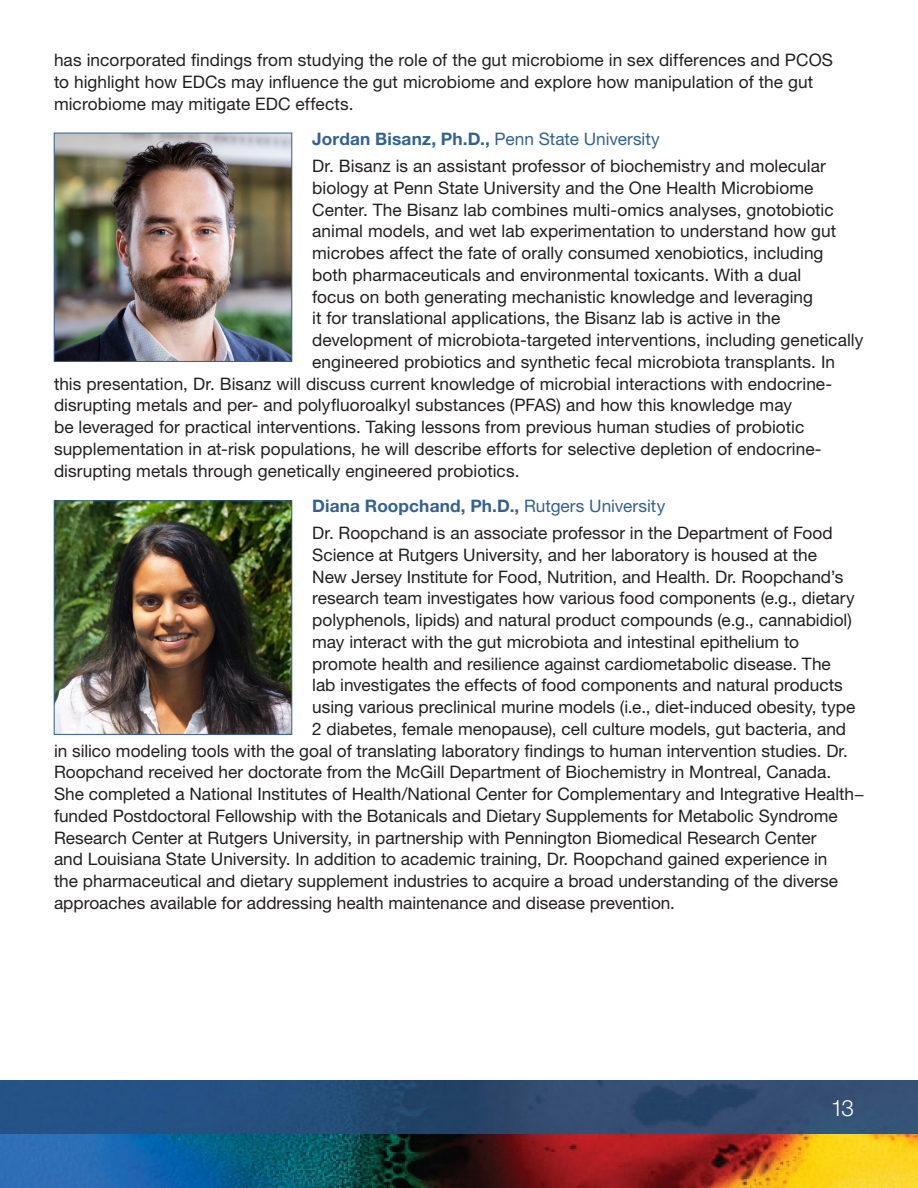
<style>
.page{position:relative;width:918px;height:1188px;background:#fff}
.page>*{position:absolute;margin:0;border:0;box-sizing:border-box;transform-origin:0 0}
.t1{font:300 22.5px "Helvetica Neue LT Std";color:#fff}
.body_2{font:17.25px/21.8px "Helvetica Neue LT Std";color:#231f20}
.name_blue{font:700 17.25px "Helvetica Neue LT Std";letter-spacing:.01em;color:#326195}
.s1{font-weight:400}
</style>
<div class="page">
<img style="left:0;top:1080px;width:918px;height:108px">
<img style="left:56px;top:135px;width:234px;height:225px">
<div style="left:54px;top:133px;width:238px;height:229px;border:1px solid #326195"></div>
<img style="left:56px;top:503px;width:234px;height:230px">
<div style="left:54px;top:501px;width:238px;height:234px;border:1px solid #326195"></div>
<p class="body_2" style="left:54px;top:49px;width:781px">has incorporated findings from studying the role of the gut microbiome in sex differences and PCOS to highlight how EDCs may influence the gut microbiome and explore how manipulation of the gut microbiome may mitigate EDC effects.</p>
<p class="name_blue" style="left:312px;top:128px;width:349px">Jordan Bisanz, Ph.D., <span class="s1">Penn State University</span></p>
<p class="body_2" style="left:312px;top:155px;width:515px">Dr. Bisanz is an assistant professor of biochemistry and molecular</p>
<p class="body_2" style="left:312px;top:177px;width:503px">biology at Penn State University and the One Health Microbiome</p>
<p class="body_2" style="left:312px;top:198px;width:523px">Center. The Bisanz lab combines multi-omics analyses, gnotobiotic</p>
<p class="body_2" style="left:312px;top:220px;width:525px">animal models, and wet lab experimentation to understand how gut</p>
<p class="body_2" style="left:312px;top:242px;width:513px">microbes affect the fate of orally consumed xenobiotics, including</p>
<p class="body_2" style="left:312px;top:264px;width:491px">both pharmaceuticals and environmental toxicants. With a dual</p>
<p class="body_2" style="left:312px;top:285px;width:502px">focus on both generating mechanistic knowledge and leveraging</p>
<p class="body_2" style="left:312px;top:307px;width:470px">it for translational applications, the Bisanz lab is active in the</p>
<p class="body_2" style="left:312px;top:329px;width:553px">development of microbiota-targeted interventions, including genetically</p>
<p class="body_2" style="left:312px;top:351px;width:524px">engineered probiotics and synthetic fecal microbiota transplants. In</p>
<p class="body_2" style="left:54px;top:372px;width:780px">this presentation, Dr. Bisanz will discuss current knowledge of microbial interactions with endocrine-</p>
<p class="body_2" style="left:54px;top:394px;width:740px">disrupting metals and per- and polyfluoroalkyl substances (PFAS) and how this knowledge may</p>
<p class="body_2" style="left:54px;top:416px;width:752px">be leveraged for practical interventions. Taking lessons from previous human studies of probiotic</p>
<p class="body_2" style="left:54px;top:438px;width:769px">supplementation in at-risk populations, he will describe efforts for selective depletion of endocrine-</p>
<p class="body_2" style="left:54px;top:459px;width:467px">disrupting metals through genetically engineered probiotics.</p>
<p class="name_blue" style="left:312px;top:495px;width:355px">Diana Roopchand, Ph.D., <span class="s1">Rutgers University</span></p>
<p class="body_2" style="left:312px;top:522px;width:522px">Dr. Roopchand is an associate professor in the Department of Food</p>
<p class="body_2" style="left:312px;top:544px;width:506px">Science at Rutgers University, and her laboratory is housed at the</p>
<p class="body_2" style="left:312px;top:565px;width:533px">New Jersey Institute for Food, Nutrition, and Health. Dr. Roopchand’s</p>
<p class="body_2" style="left:312px;top:587px;width:544px">research team investigates how various food components (e.g., dietary</p>
<p class="body_2" style="left:312px;top:609px;width:541px">polyphenols, lipids) and natural product compounds (e.g., cannabidiol)</p>
<p class="body_2" style="left:312px;top:631px;width:488px">may interact with the gut microbiota and intestinal epithelium to</p>
<p class="body_2" style="left:312px;top:652px;width:520px">promote health and resilience against cardiometabolic disease. The</p>
<p class="body_2" style="left:312px;top:674px;width:532px">lab investigates the effects of food components and natural products</p>
<p class="body_2" style="left:312px;top:696px;width:545px">using various preclinical murine models (i.e., diet-induced obesity, type</p>
<p class="body_2" style="left:312px;top:718px;width:535px">2 diabetes, female menopause), cell culture models, gut bacteria, and</p>
<p class="body_2" style="left:54px;top:739px;width:795px">in silico modeling tools with the goal of translating laboratory findings to human intervention studies. Dr.</p>
<p class="body_2" style="left:54px;top:761px;width:779px">Roopchand received her doctorate from the McGill Department of Biochemistry in Montreal, Canada.</p>
<p class="body_2" style="left:54px;top:783px;width:812px">She completed a National Institutes of Health/National Center for Complementary and Integrative Health−</p>
<p class="body_2" style="left:54px;top:805px;width:785px">funded Postdoctoral Fellowship with the Botanicals and Dietary Supplements for Metabolic Syndrome</p>
<p class="body_2" style="left:54px;top:826px;width:764px">Research Center at Rutgers University, in partnership with Pennington Biomedical Research Center</p>
<p class="body_2" style="left:54px;top:848px;width:775px">and Louisiana State University. In addition to academic training, Dr. Roopchand gained experience in</p>
<p class="body_2" style="left:54px;top:870px;width:786px">the pharmaceutical and dietary supplement industries to acquire a broad understanding of the diverse</p>
<p class="body_2" style="left:54px;top:892px;width:623px">approaches available for addressing health maintenance and disease prevention.</p>
<h1 class="t1" style="left:831px;top:1094px;width:25px">13</h1>
</div>
